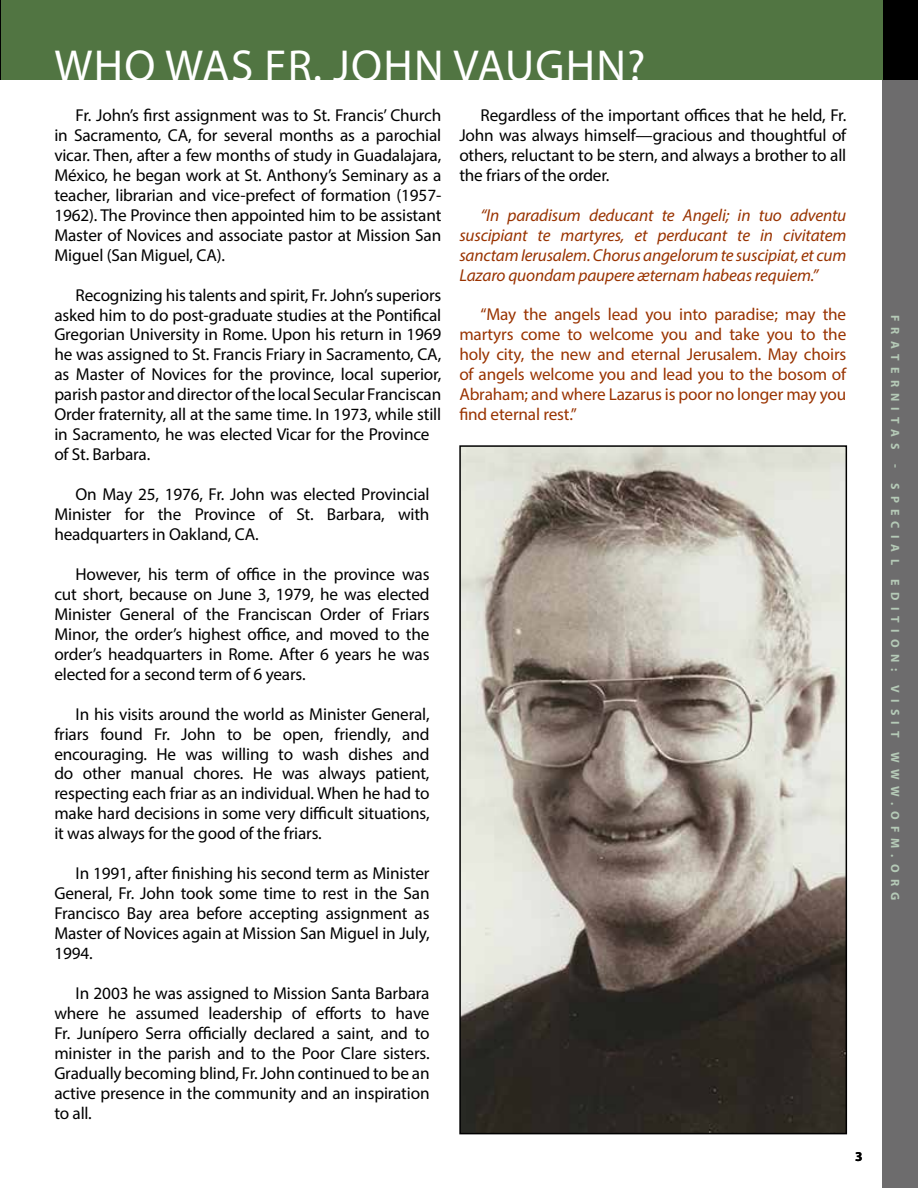
<style>
.page{position:relative;width:918px;height:1188px;background:#fff}
.page>*{position:absolute;margin:0;border:0;box-sizing:border-box;transform-origin:0 0}
.t1{font:45px "Myriad Pro";letter-spacing:.03em;color:#fff}
.t2{font:17.25px/20px "Myriad Pro";letter-spacing:-.01em;color:#000;text-align:justify}
.t3{font:17.25px/20px "Myriad Pro";letter-spacing:-.01em;color:#930;text-align:justify}
.t4{font:italic 17.25px/20px "Myriad Pro";letter-spacing:-.01em;color:#930;text-align:justify}
.t5{font:700 13.5px "Myriad Pro";color:#000}
.t6{font:700 12px "Myriad Pro";letter-spacing:.52em;color:#b5cab7}
</style>
<div class="page">
<div style="left:882px;top:80px;width:36px;height:1108px;background:#6d6c6d"></div>
<div style="left:882px;top:0;width:36px;height:80px;background:#000"></div>
<div style="left:0;top:0;width:882px;height:80px;background:#517542"></div>
<hr style="left:0;top:0;width:1px;height:80px;background:#000">
<img style="left:462px;top:448px;width:382px;height:683px">
<div style="left:459px;top:445px;width:388px;height:689px;border:2px solid #000"></div>
<h1 class="t1" style="left:54px;top:38px;width:327px">WHO WAS FR. John</h1>
<h1 class="t1" style="left:454px;top:38px;width:193px">VAUGHN?</h1>
<p class="t2" style="left:54px;top:105px;width:389px;text-indent:21px">Fr. John’s first assignment was to St. Francis’ Church in Sacramento, CA, for several months as a parochial vicar. Then, after a few months of study in Guadalajara, México, he began work at St. Anthony’s Seminary as a teacher, librarian and vice-prefect of formation (1957- 1962). The Province then appointed him to be assistant Master of Novices and associate pastor at Mission San Miguel (San Miguel, CA).</p>
<p class="t2" style="left:54px;top:285px;width:389px;text-align:left;text-indent:21px">Recognizing his talents and spirit, Fr. John’s superiors asked him to do post-graduate studies at the Pontifical Gregorian University in Rome. Upon his return in 1969 he was assigned to St. Francis Friary in Sacramento, CA, as Master of Novices for the province, local superior, parish pastor and director of the local Secular Franciscan Order fraternity, all at the same time. In 1973, while still in Sacramento, he was elected Vicar for the Province of St. Barbara.</p>
<p class="t2" style="left:54px;top:484px;width:377px;text-indent:21px">On May 25, 1976, Fr. John was elected Provincial Minister for the Province of St. Barbara, with headquarters in Oakland, CA.</p>
<p class="t2" style="left:54px;top:564px;width:377px;text-indent:21px">However, his term of office in the province was cut short, because on June 3, 1979, he was elected Minister General of the Franciscan Order of Friars Minor, the order’s highest office, and moved to the order’s headquarters in Rome. After 6 years he was elected for a second term of 6 years.</p>
<p class="t2" style="left:54px;top:704px;width:377px;text-indent:21px">In his visits around the world as Minister General, friars found Fr. John to be open, friendly, and encouraging. He was willing to wash dishes and do other manual chores. He was always patient, respecting each friar as an individual. When he had to make hard decisions in some very difficult situations, it was always for the good of the friars.</p>
<p class="t2" style="left:54px;top:863px;width:377px;text-indent:21px">In 1991, after finishing his second term as Minister General, Fr. John took some time to rest in the San Francisco Bay area before accepting assignment as Master of Novices again at Mission San Miguel in July, 1994.</p>
<p class="t2" style="left:54px;top:983px;width:377px;text-indent:21px">In 2003 he was assigned to Mission Santa Barbara where he assumed leadership of efforts to have Fr. Junípero Serra officially declared a saint, and to minister in the parish and to the Poor Clare sisters.<br>Gradually becoming blind, Fr. John continued to be an active presence in the community and an inspiration to all.</p>
<p class="t2" style="left:459px;top:105px;width:389px;text-indent:21px">Regardless of the important offices that he held, Fr.<br>John was always himself—gracious and thoughtful of others, reluctant to be stern, and always a brother to all the friars of the order.</p>
<p class="t4" style="left:459px;top:205px;width:389px;text-indent:21px">“In paradisum deducant te Angeli; in tuo adventu suscipiant te martyres, et perducant te in civitatem sanctam Ierusalem. Chorus angelorum te suscipiat, et cum Lazaro quondam paupere æternam habeas requiem.”</p>
<p class="t3" style="left:459px;top:304px;width:389px;text-indent:21px">“May the angels lead you into paradise; may the martyrs come to welcome you and take you to the holy city, the new and eternal Jerusalem. May choirs of angels welcome you and lead you to the bosom of Abraham; and where Lazarus is poor no longer may you find eternal rest.”</p>
<p class="t5" style="left:855px;top:1148px;width:9px">3</p>
<p class="t6" style="left:903px;top:315px;width:587px;rotate:90deg">FRATERNITAS - SPECIAL EDITION: VISIT WWW.OFM.ORG</p>
</div>
